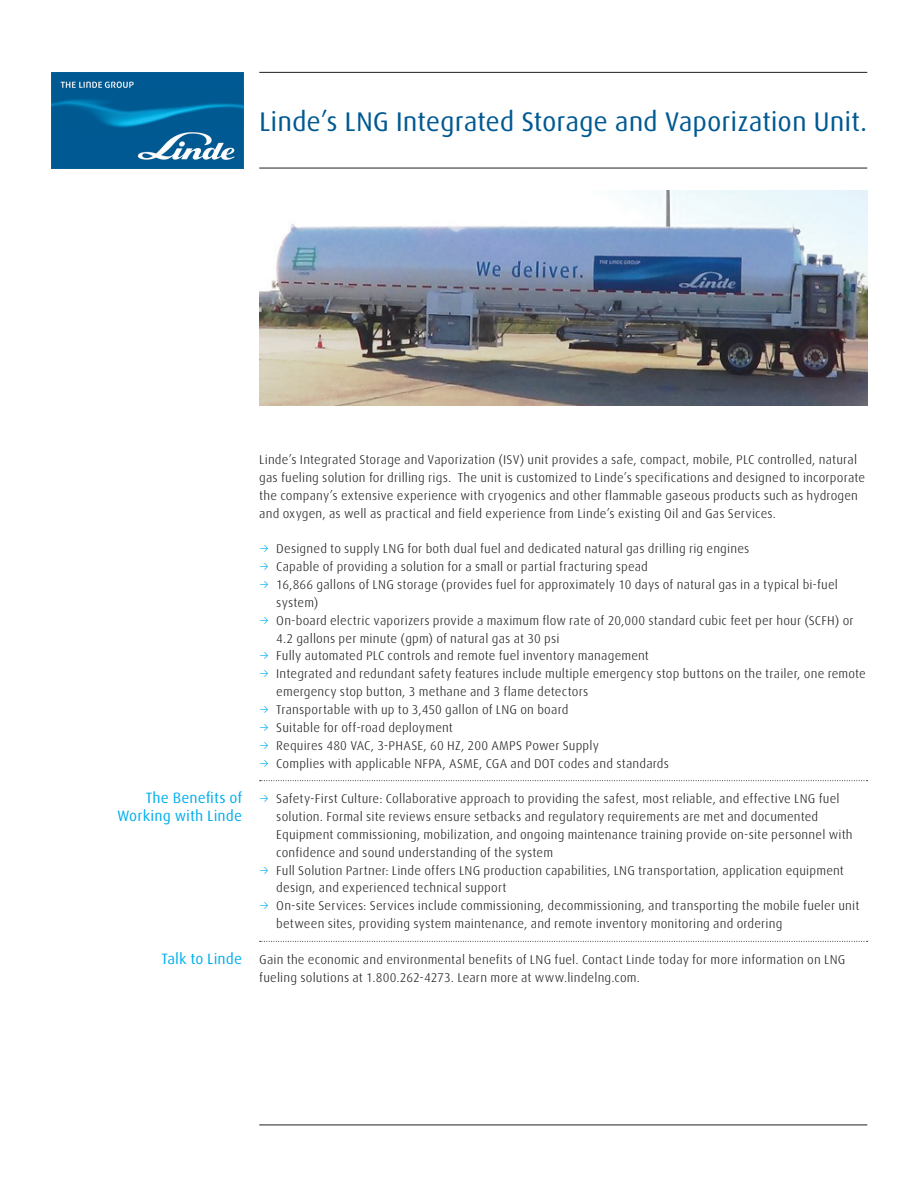
<style>
.page{position:relative;width:918px;height:1188px;background:#fff}
.page>*{position:absolute;margin:0;border:0;box-sizing:border-box;transform-origin:0 0}
.t1{font:27px "Linde Dax Global";letter-spacing:-.005em;color:#005992}
.t2{font:15px/17.9px "Linde Dax Global";letter-spacing:.005em;color:#00aeef;text-align:right}
.t3{font:300 12.75px/17.9px "Linde Dax Global";letter-spacing:.01em;color:#231f20}
.s1{color:#00aeef}
</style>
<div class="page">
<img style="left:259px;top:190px;width:608px;height:216px">
<img style="left:52px;top:73px;width:191px;height:95px">
<hr style="left:259px;top:72px;width:608px;height:1px;background:#231f20">
<hr style="left:259px;top:168px;width:608px;height:1px;background:#231f20">
<svg style="left:260px;top:780px;width:608px;height:1px"></svg>
<svg style="left:260px;top:941px;width:608px;height:1px"></svg>
<hr style="left:259px;top:1125px;width:608px;height:1px;background:#231f20">
<h1 class="t1" style="left:259px;top:106px;width:610px">Linde’s LNG Integrated Storage and Vaporization Unit.</h1>
<p class="t2" style="left:117px;top:789px;width:127px">The Benefits of<br>Working with Linde</p>
<p class="t2" style="left:161px;top:950px;width:82px">Talk to Linde</p>
<p class="t3" style="left:259px;top:451px;width:607px">Linde’s Integrated Storage and Vaporization (ISV) unit provides a safe, compact, mobile, PLC controlled, natural gas fueling solution for drilling rigs. The unit is customized to Linde’s specifications and designed to incorporate the company’s extensive experience with cryogenics and other flammable gaseous products such as hydrogen and oxygen, as well as practical and field experience from Linde’s existing Oil and Gas Services.</p>
<p class="t3" style="left:259px;top:540px;width:492px"><span class="s1">→</span> Designed to supply LNG for both dual fuel and dedicated natural gas drilling rig engines</p>
<p class="t3" style="left:259px;top:558px;width:390px"><span class="s1">→</span> Capable of providing a solution for a small or partial fracturing spead</p>
<p class="t3" style="left:276px;top:576px;width:563px;text-indent:-17px"><span class="s1">→</span> 16,866 gallons of LNG storage (provides fuel for approximately 10 days of natural gas in a typical bi-fuel system)</p>
<p class="t3" style="left:276px;top:611px;width:579px;text-indent:-17px"><span class="s1">→</span> On-board electric vaporizers provide a maximum flow rate of 20,000 standard cubic feet per hour (SCFH) or<br>4.2 gallons per minute (gpm) of natural gas at 30 psi</p>
<p class="t3" style="left:259px;top:647px;width:391px"><span class="s1">→</span> Fully automated PLC controls and remote fuel inventory management</p>
<p class="t3" style="left:276px;top:665px;width:591px;text-indent:-17px"><span class="s1">→</span> Integrated and redundant safety features include multiple emergency stop buttons on the trailer, one remote emergency stop button, 3 methane and 3 flame detectors</p>
<p class="t3" style="left:259px;top:701px;width:311px"><span class="s1">→</span> Transportable with up to 3,450 gallon of LNG on board</p>
<p class="t3" style="left:259px;top:719px;width:195px"><span class="s1">→</span> Suitable for off-road deployment</p>
<p class="t3" style="left:259px;top:736px;width:341px"><span class="s1">→</span> Requires 480 VAC, 3-PHASE, 60 HZ, 200 AMPS Power Supply</p>
<p class="t3" style="left:259px;top:754px;width:411px"><span class="s1">→</span> Complies with applicable NFPA, ASME, CGA and DOT codes and standards</p>
<p class="t3" style="left:276px;top:790px;width:578px;text-indent:-17px"><span class="s1">→</span> Safety-First Culture: Collaborative approach to providing the safest, most reliable, and effective LNG fuel solution. Formal site reviews ensure setbacks and regulatory requirements are met and documented Equipment commissioning, mobilization, and ongoing maintenance training provide on-site personnel with confidence and sound understanding of the system</p>
<p class="t3" style="left:276px;top:861px;width:569px;text-indent:-17px"><span class="s1">→</span> Full Solution Partner: Linde offers LNG production capabilities, LNG transportation, application equipment design, and experienced technical support</p>
<p class="t3" style="left:276px;top:897px;width:585px;text-indent:-17px"><span class="s1">→</span> On-site Services: Services include commissioning, decommissioning, and transporting the mobile fueler unit between sites, providing system maintenance, and remote inventory monitoring and ordering</p>
<p class="t3" style="left:259px;top:951px;width:588px">Gain the economic and environmental benefits of LNG fuel. Contact Linde today for more information on LNG fueling solutions at 1.800.262-4273. Learn more at www.lindelng.com.</p>
</div>
